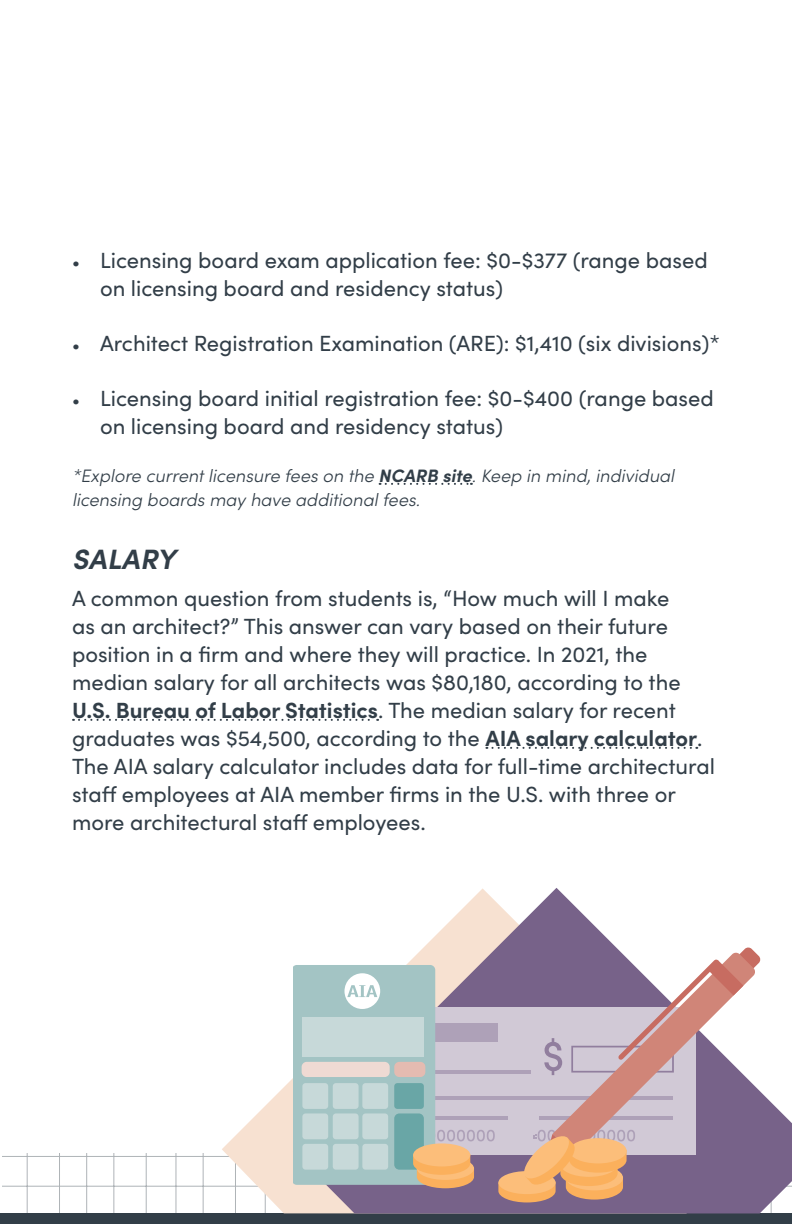
<style>
.page{position:relative;width:792px;height:1224px;background:#fff}
.page>*{position:absolute;margin:0;border:0;box-sizing:border-box;transform-origin:0 0}
.Sub-header{font:italic 700 28px "Sofia Pro";letter-spacing:.01em;color:#323e48}
.Copy{font:22px/28px "Sofia Pro";color:#323e48}
.Copy-2{font:italic 300 18px/24px "Sofia Pro";color:#323e48}
.s1{font-weight:500;font-size:17px}
.s2{font-weight:700}
</style>
<div class="page">
<hr style="left:3px;top:1153px;width:1px;height:71px;background:#323e48">
<hr style="left:27px;top:1153px;width:1px;height:71px;background:#323e48">
<hr style="left:59px;top:1153px;width:1px;height:71px;background:#323e48">
<hr style="left:86px;top:1153px;width:1px;height:71px;background:#323e48">
<hr style="left:114px;top:1153px;width:1px;height:71px;background:#323e48">
<hr style="left:146px;top:1153px;width:1px;height:71px;background:#323e48">
<hr style="left:176px;top:1153px;width:1px;height:71px;background:#323e48">
<hr style="left:203px;top:1153px;width:1px;height:71px;background:#323e48">
<hr style="left:3px;top:1186px;width:789px;height:1px;background:#323e48">
<hr style="left:3px;top:1156px;width:789px;height:1px;background:#323e48">
<hr style="left:3px;top:1153px;width:789px;height:1px;background:#323e48">
<div style="left:0;top:1213px;width:792px;height:11px;background:#323e48"></div>
<svg style="left:222px;top:1078px;width:71px;height:135px;fill:#f7e1d1"></svg>
<svg style="left:293px;top:888px;width:499px;height:325px"></svg>
<svg style="left:294px;top:947px;width:467px;height:255px"></svg>
<div style="left:413px;top:1143px;width:57px;height:23px;background:#fcbe7a;border-radius:50%"></div>
<svg style="left:380px;top:483px;width:92px;height:2px"></svg>
<svg style="left:73px;top:719px;width:305px;height:2px"></svg>
<svg style="left:486px;top:747px;width:211px;height:2px"></svg>
<p class="Copy" style="left:100px;top:245px;width:609px;text-indent:-28px"><span class="s1">•</span> Licensing board exam application fee: $0-$377 (range based on licensing board and residency status)</p>
<p class="Copy" style="left:72px;top:328px;width:650px"><span class="s1">•</span> Architect Registration Examination (ARE): $1,410 (six divisions)*</p>
<p class="Copy" style="left:100px;top:383px;width:615px;text-indent:-28px"><span class="s1">•</span> Licensing board initial registration fee: $0-$400 (range based on licensing board and residency status)</p>
<p class="Copy-2" style="left:72px;top:463px;width:604px">*Explore current licensure fees on the <span class="s2">NCARB site</span>. Keep in mind, individual licensing boards may have additional fees.</p>
<h2 class="Sub-header" style="left:72px;top:537px;width:105px">SALARY</h2>
<p class="Copy" style="left:72px;top:583px;width:645px">A common question from students is, “How much will I make<br>as an architect?” This answer can vary based on their future position in a firm and where they will practice. In 2021, the median salary for all architects was $80,180, according to the <span class="s2">U.S. Bureau of Labor Statistics</span>. The median salary for recent graduates was $54,500, according to the <span class="s2">AIA salary calculator</span>.<br>The AIA salary calculator includes data for full-time architectural staff employees at AIA member firms in the U.S. with three or more architectural staff employees.</p>
</div>
